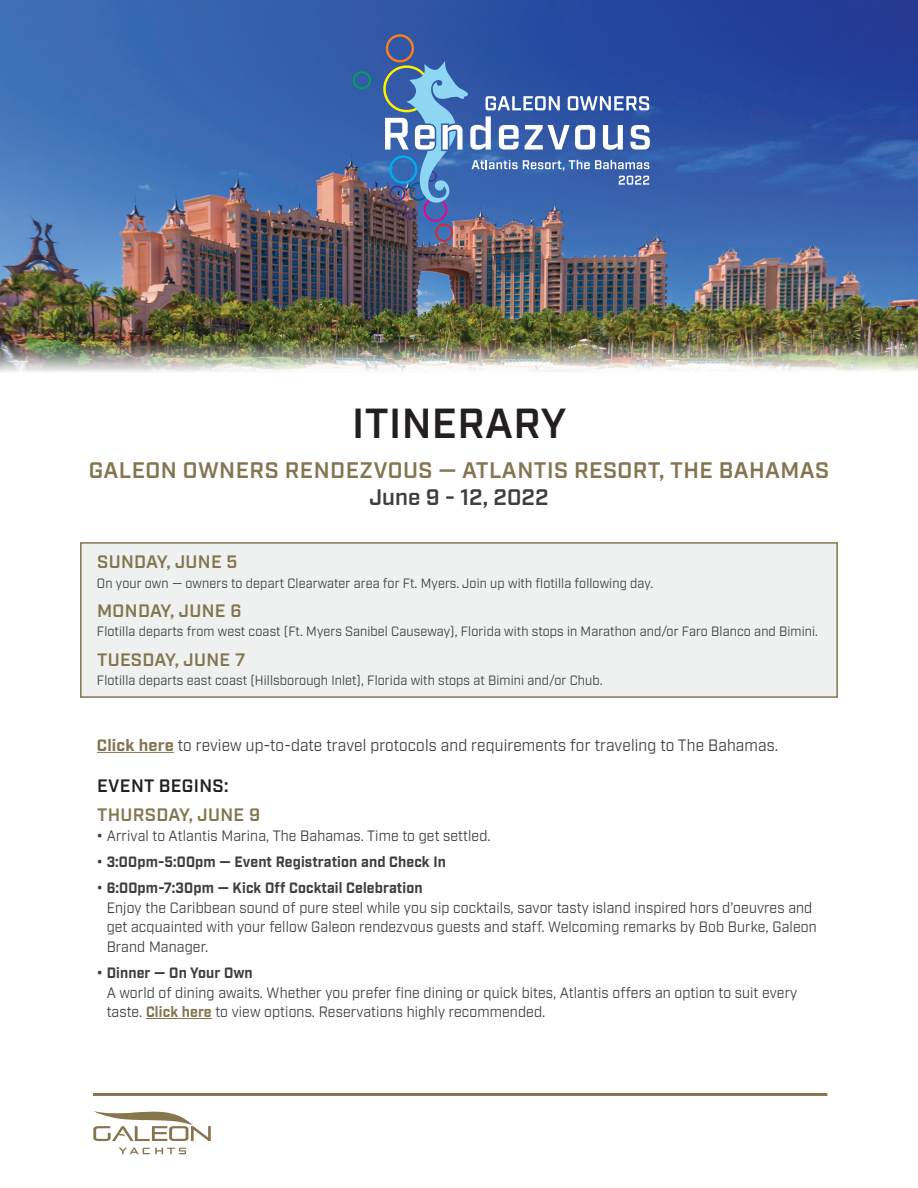
<style>
.page{position:relative;width:918px;height:1188px;background:#fff}
.page>*{position:absolute;margin:0;border:0;box-sizing:border-box;transform-origin:0 0}
.t1{font:600 42px "Industry";letter-spacing:.01em;color:#231f20}
.t2{font:600 22.5px "Industry";letter-spacing:.02em;color:#83754f}
.t3{font:600 22.5px "Industry";color:#3e3e3f}
.t4{font:600 18px "Industry";letter-spacing:.02em;color:#83754f}
.t5{font:600 18px "Industry";letter-spacing:.02em;color:#231f20}
.t6{font:16.5px "Industry";letter-spacing:.01em;color:#3e3e3f;scale:.94 1}
.t7{font:15px/19.5px "Industry";letter-spacing:.01em;color:#3e3e3f;scale:.94 1}
.t8{font:700 15px "Industry";letter-spacing:.01em;color:#3e3e3f;scale:.94 1}
.t9{font:13.5px "Industry";letter-spacing:.01em;color:#3e3e3f;scale:.94 1}
.s1{font-weight:700;color:#83754f}
.s2{font-weight:900}
.s3{font-weight:700}
</style>
<div class="page">
<img style="left:0;top:0;width:918px;height:340px">
<svg style="left:93px;top:1111px;width:118px;height:30px"></svg>
<svg style="left:119px;top:1148px;width:67px;height:6px"></svg>
<hr style="left:93px;top:1093px;width:734px;height:3px;background:#87754e">
<div style="left:80px;top:542px;width:758px;height:156px;background:#eef1ef;border:2px solid #83754f"></div>
<img style="left:0;top:340px;width:918px;height:32px">
<svg style="left:353px;top:71px;width:18px;height:18px"></svg>
<svg style="left:383px;top:34px;width:267px;height:208px;background:#5070ad"></svg>
<hr style="left:97px;top:752px;width:77px;height:1px;background:#83754f">
<hr style="left:146px;top:1018px;width:66px;height:1px;background:#83754f">
<h1 class="t1" style="left:352px;top:398px;width:216px">ITINERARY</h1>
<h2 class="t2" style="left:89px;top:456px;width:742px">GALEON OWNERS RENDEZVOUS — ATLANTIS RESORT, THE BAHAMAS</h2>
<h2 class="t3" style="left:369px;top:483px;width:181px">June 9 - 12, 2022</h2>
<p class="t4" style="left:97px;top:551px;width:142px">SUNDAY, JUNE 5</p>
<p class="t9" style="left:97px;top:575px;width:593px">On your own — owners to depart Clearwater area for Ft. Myers. Join up with flotilla following day.</p>
<p class="t4" style="left:97px;top:600px;width:146px">MONDAY, JUNE 6</p>
<p class="t9" style="left:97px;top:624px;width:769px">Flotilla departs from west coast (Ft. Myers Sanibel Causeway), Florida with stops in Marathon and/or Faro Blanco and Bimini.</p>
<p class="t4" style="left:97px;top:649px;width:150px">TUESDAY, JUNE 7</p>
<p class="t9" style="left:97px;top:672px;width:539px">Flotilla departs east coast (Hillsborough Inlet), Florida with stops at Bimini and/or Chub.</p>
<p class="t6" style="left:97px;top:735px;width:726px"><span class="s1">Click here</span> to review up-to-date travel protocols and requirements for traveling to The Bahamas.</p>
<p class="t5" style="left:97px;top:775px;width:133px">EVENT BEGINS:</p>
<p class="t4" style="left:97px;top:804px;width:165px">THURSDAY, JUNE 9</p>
<p class="t7" style="left:97px;top:826px;width:420px"><span class="s2">•</span> Arrival to Atlantis Marina, The Bahamas. Time to get settled.</p>
<p class="t8" style="left:97px;top:853px;width:373px"><span class="s2">•</span> 3:00pm-5:00pm — Event Registration and Check In</p>
<p class="t7" style="left:107px;top:879px;width:757px;text-indent:-10px"><span class="s2">•</span> <span class="s3">6:00pm-7:30pm — Kick Off Cocktail Celebration<br></span>Enjoy the Caribbean sound of pure steel while you sip cocktails, savor tasty island inspired hors d’oeuvres and get acquainted with your fellow Galeon rendezvous guests and staff. Welcoming remarks by Bob Burke, Galeon Brand Manager.</p>
<p class="t7" style="left:107px;top:963px;width:736px;text-indent:-10px"><span class="s2">•</span> <span class="s3">Dinner — On Your Own<br></span>A world of dining awaits. Whether you prefer fine dining or quick bites, Atlantis offers an option to suit every taste. <span class="s1">Click here</span> to view options. Reservations highly recommended.</p>
</div>
